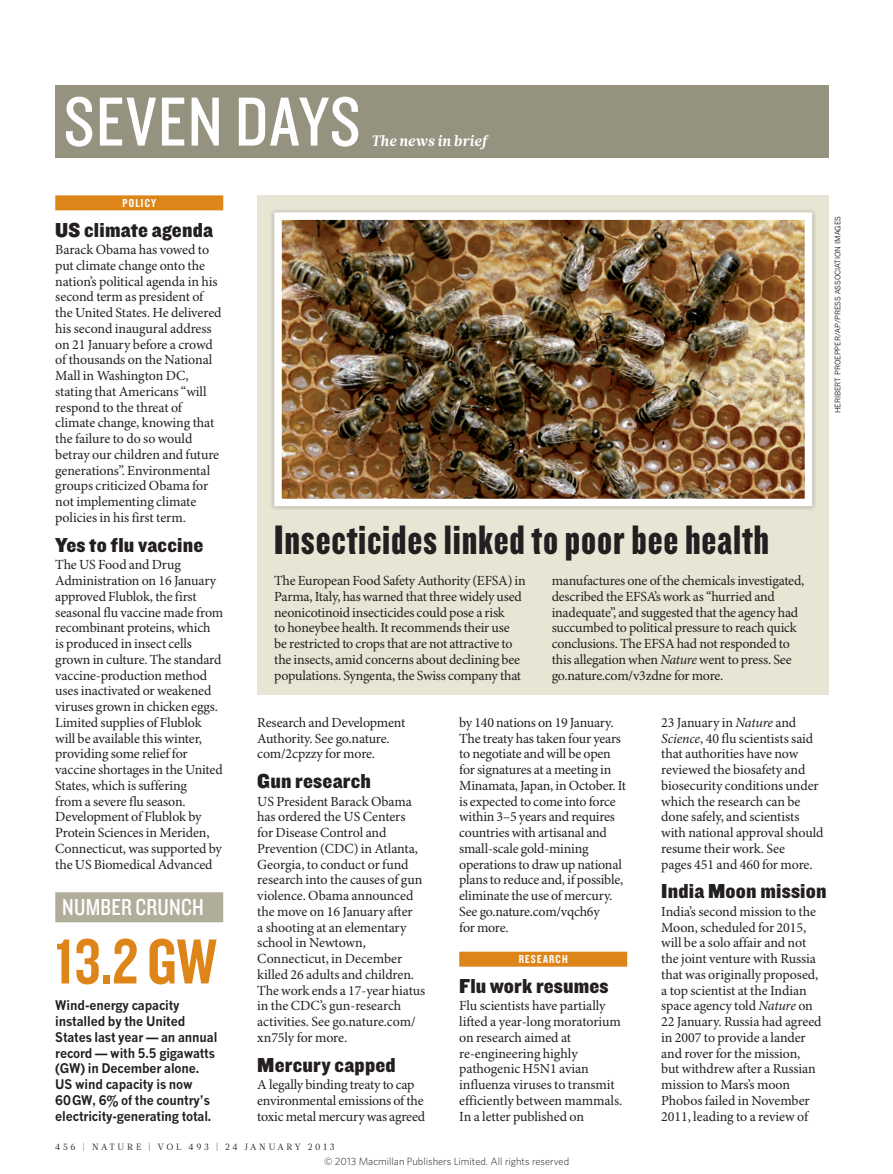
<style>
.page{position:relative;width:893px;height:1174px;background:#fff}
.page>*{position:absolute;margin:0;border:0;box-sizing:border-box;transform-origin:0 0}
.SECTION_HEADING_BOXE{font:72px "Knockout 29 Junior Ltweight";letter-spacing:.02em;color:#fff}
.NUMBER_CRUNCH_NUMBER{font:66px "Knockout 49 Liteweight";color:#dd8519}
.BRIEFS_BOX_HEAD{font:42.75px "Knockout 69 Full Liteweight";letter-spacing:.02em;color:#231f20}
.BRIEFS_BOX_TYPE{font:24px "Knockout 29 Junior Ltweight";letter-spacing:.01em;color:#fff}
.BRIEFS_HEAD_14{font:21px "Knockout 71 Full Middlewt";letter-spacing:.01em;color:#231f20}
.t1{font:italic 700 15px "Glosa Math";letter-spacing:.01em;color:#fff}
.BODY_TEXT_R_L_1ST_PA{font:13.95px/15.8px "Minion Pro";letter-spacing:-.01em;color:#231f20}
.SEVEN_DAYS_BOLD{font:700 13.05px/15.8px "News Gothic MTOT";letter-spacing:-.01em;color:#231f20;scale:.95 1}
.BRIEFS_SUBJECT_STRAP{font:12px "Knockout 49 Liteweight";letter-spacing:.1em;color:#fff}
.t2{font:300 10.5px "Whitney";color:#231f20}
.t3{font:9px "Glosa Math";letter-spacing:.3em;color:#231f20}
.PIC_CREDIT{font:7.5px "News Gothic MTOT";color:#231f20}
.s1{font-style:italic}
</style>
<div class="page">
<div style="left:257px;top:195px;width:572px;height:500px;background:#e7e5d4"></div>
<div style="left:269px;top:208px;width:547px;height:303px;background:#d6d3c5"></div>
<img style="left:283px;top:221px;width:520px;height:276px">
<div style="left:274px;top:212px;width:538px;height:294px;border:8px solid #fff"></div>
<div style="left:55px;top:892px;width:168px;height:30px;background:#b0ae9a"></div>
<div style="left:459px;top:951px;width:168px;height:15px;background:#dd8519"></div>
<div style="left:55px;top:195px;width:168px;height:15px;background:#dd8519"></div>
<div style="left:55px;top:85px;width:774px;height:72px;background:#95937f"></div>
<p class="SECTION_HEADING_BOXE" style="left:64px;top:75px;width:298px">SEVEN DAYS</p>
<p class="t1" style="left:371px;top:130px;width:117px">The news in brief</p>
<p class="BRIEFS_SUBJECT_STRAP" style="left:123px;top:195px;width:35px">POLICY</p>
<p class="BRIEFS_HEAD_14" style="left:55px;top:215px;width:159px">US climate agenda</p>
<p class="BODY_TEXT_R_L_1ST_PA" style="left:55px;top:242px;width:168px">Barack Obama has vowed to put climate change onto the nation’s political agenda in his second term as president of the United States. He delivered his second inaugural address on 21 January before a crowd of thousands on the National<br>Mall in Washington DC, stating that Americans “will respond to the threat of climate change, knowing that the failure to do so would betray our children and future generations”. Environmental groups criticized Obama for not implementing climate policies in his first term.</p>
<p class="BRIEFS_HEAD_14" style="left:55px;top:530px;width:150px">Yes to flu vaccine</p>
<p class="BODY_TEXT_R_L_1ST_PA" style="left:55px;top:557px;width:169px">The US Food and Drug<br>Administration on 16 January approved Flublok, the first seasonal flu vaccine made from recombinant proteins, which<br>is produced in insect cells grown in culture. The standard vaccine-production method uses inactivated or weakened viruses grown in chicken eggs.<br>Limited supplies of Flublok will be available this winter, providing some relief for vaccine shortages in the United<br>States, which is suffering<br>from a severe flu season.<br>Development of Flublok by<br>Protein Sciences in Meriden,<br>Connecticut, was supported by the US Biomedical Advanced</p>
<p class="BRIEFS_BOX_TYPE" style="left:62px;top:892px;width:143px">NUMBER CRUNCH</p>
<p class="NUMBER_CRUNCH_NUMBER" style="left:55px;top:919px;width:163px">13.2 GW</p>
<p class="SEVEN_DAYS_BOLD" style="left:55px;top:997px;width:172px">Wind-energy capacity installed by the United<br>States last year — an annual record — with 5.5 gigawatts (GW) in December alone.<br>US wind capacity is now<br>60GW, 6% of the country’s electricity-generating total.</p>
<p class="BRIEFS_BOX_HEAD" style="left:274px;top:512px;width:496px">Insecticides linked to poor bee health</p>
<p class="BODY_TEXT_R_L_1ST_PA" style="left:274px;top:573px;width:253px">The European Food Safety Authority (EFSA) in Parma, Italy, has warned that three widely used neonicotinoid insecticides could pose a risk<br>to honeybee health. It recommends their use be restricted to crops that are not attractive to the insects, amid concerns about declining bee populations. Syngenta, the Swiss company that</p>
<p class="BODY_TEXT_R_L_1ST_PA" style="left:552px;top:573px;width:254px">manufactures one of the chemicals investigated, described the EFSA’s work as “hurried and inadequate”, and suggested that the agency had succumbed to political pressure to reach quick conclusions. The EFSA had not responded to this allegation when <span class="s1">Nature</span> went to press. See go.nature.com/v3zdne for more.</p>
<p class="BODY_TEXT_R_L_1ST_PA" style="left:257px;top:715px;width:150px">Research and Development<br>Authority. See go.nature. com/2cpzzy for more.</p>
<p class="BRIEFS_HEAD_14" style="left:257px;top:767px;width:115px">Gun research</p>
<p class="BODY_TEXT_R_L_1ST_PA" style="left:257px;top:794px;width:169px">US President Barack Obama has ordered the US Centers<br>for Disease Control and<br>Prevention (CDC) in Atlanta,<br>Georgia, to conduct or fund research into the causes of gun violence. Obama announced the move on 16 January after<br>a shooting at an elementary school in Newtown,<br>Connecticut, in December killed 26 adults and children.<br>The work ends a 17-year hiatus in the CDC’s gun-research activities. See go.nature.com/ xn75ly for more.</p>
<p class="BRIEFS_HEAD_14" style="left:257px;top:1050px;width:140px">Mercury capped</p>
<p class="BODY_TEXT_R_L_1ST_PA" style="left:257px;top:1077px;width:169px">A legally binding treaty to cap environmental emissions of the toxic metal mercury was agreed</p>
<p class="BODY_TEXT_R_L_1ST_PA" style="left:459px;top:715px;width:168px">by 140 nations on 19 January.<br>The treaty has taken four years to negotiate and will be open for signatures at a meeting in<br>Minamata, Japan, in October. It is expected to come into force within 3–5 years and requires countries with artisanal and small-scale gold-mining operations to draw up national plans to reduce and, if possible, eliminate the use of mercury.<br>See go.nature.com/vqch6y<br>for more.</p>
<p class="BRIEFS_SUBJECT_STRAP" style="left:519px;top:951px;width:50px">RESEARCH</p>
<p class="BRIEFS_HEAD_14" style="left:459px;top:971px;width:151px">Flu work resumes</p>
<p class="BODY_TEXT_R_L_1ST_PA" style="left:459px;top:998px;width:165px">Flu scientists have partially lifted a year-long moratorium on research aimed at re-engineering highly pathogenic H5N1 avian influenza viruses to transmit efficiently between mammals.<br>In a letter published on</p>
<p class="BODY_TEXT_R_L_1ST_PA" style="left:661px;top:715px;width:164px">23 January in <span class="s1">Nature</span> and<br><span class="s1">Science</span>, 40 flu scientists said that authorities have now reviewed the biosafety and biosecurity conditions under which the research can be done safely, and scientists with national approval should resume their work. See<br>pages 451 and 460 for more.</p>
<p class="BRIEFS_HEAD_14" style="left:661px;top:877px;width:167px">India Moon mission</p>
<p class="BODY_TEXT_R_L_1ST_PA" style="left:661px;top:904px;width:162px">India’s second mission to the<br>Moon, scheduled for 2015, will be a solo affair and not the joint venture with Russia that was originally proposed, a top scientist at the Indian space agency told <span class="s1">Nature</span> on<br>22 January. Russia had agreed in 2007 to provide a lander and rover for the mission, but withdrew after a Russian mission to Mars’s moon<br>Phobos failed in November<br>2011, leading to a review of</p>
<p class="t3" style="left:55px;top:1141px;width:281px">456 | NATURE | VOL 493 | 24 JANUARY 2013</p>
<p class="t2" style="left:324px;top:1154px;width:247px">© 2013 Macmillan Publishers Limited. All rights reserved</p>
<p class="PIC_CREDIT" style="left:833px;top:413px;width:198px;rotate:-90deg">HERIBERT PROEPPER/AP/PRESS ASSOCIATION IMAGES</p>
</div>
